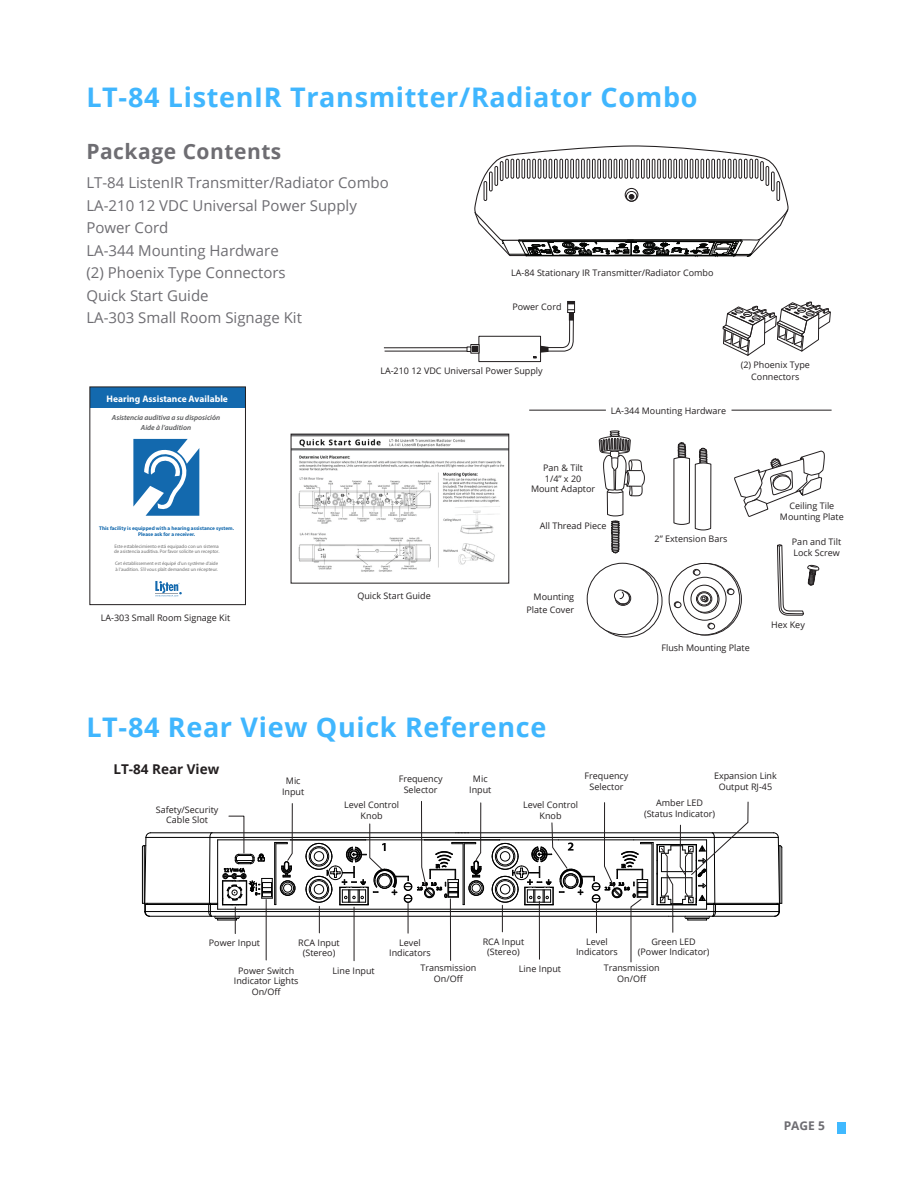
<style>
.page{position:relative;width:918px;height:1188px;background:#fff}
.page>*{position:absolute;margin:0;border:0;box-sizing:border-box;transform-origin:0 0}
.t1{font:700 27px "Open Sans";letter-spacing:.025em;color:#40b6fe}
.t2{font:700 21px "Open Sans";letter-spacing:.025em;color:#6e6d72}
.t3{font:15px "Open Sans";color:#6e6d72}
.t4{font:700 13.5px "Open Sans";color:#231f20}
.t5{font:700 12px "Open Sans";color:#6e6d72}
.t6{font:700 9.45px "Myriad Pro";color:#fff}
.t7{font:9px/13.5px "Open Sans";color:#231f20;text-align:right}
.t8{font:italic 600 7.35px/9.4px "Myriad Pro";color:#57585a;text-align:center}
.t9{font:700 5.25px/6.3px "Myriad Pro";color:#1369ae;text-align:center}
.t10{font:4.95px/5.8px "Myriad Pro";color:#707070}
</style>
<div class="page">
<div style="left:837px;top:1122px;width:9px;height:12px;background:#40b9ff"></div>
<div style="left:567px;top:301px;width:8px;height:12px;border:1px solid #231f20"></div>
<svg style="left:383px;top:302px;width:192px;height:61px"></svg>
<svg style="left:474px;top:145px;width:315px;height:112px"></svg>
<svg style="left:669px;top:563px;width:71px;height:72px"></svg>
<div style="left:683px;top:577px;width:43px;height:43px;border:1px solid #231f20;border-radius:50%"></div>
<div style="left:692px;top:586px;width:27px;height:27px;border:1px solid #231f20;border-radius:50%"></div>
<svg style="left:691px;top:585px;width:27px;height:27px"></svg>
<div style="left:691px;top:585px;width:27px;height:27px;border:1px solid #231f20;border-radius:50%"></div>
<svg style="left:777px;top:544px;width:42px;height:72px"></svg>
<svg style="left:727px;top:589px;width:7px;height:6px"></svg>
<svg style="left:598px;top:430px;width:47px;height:208px"></svg>
<svg style="left:734px;top:450px;width:91px;height:67px"></svg>
<svg style="left:673px;top:442px;width:42px;height:194px"></svg>
<svg style="left:722px;top:302px;width:109px;height:54px"></svg>
<hr style="left:145px;top:903px;width:64px;height:1px;background:#000">
<hr style="left:146px;top:837px;width:64px;height:1px;background:#000">
<hr style="left:210px;top:837px;width:504px;height:1px;background:#000">
<hr style="left:714px;top:837px;width:64px;height:1px;background:#000">
<hr style="left:715px;top:903px;width:64px;height:1px;background:#000">
<hr style="left:151px;top:833px;width:61px;height:1px;background:#000">
<hr style="left:212px;top:833px;width:500px;height:1px;background:#000">
<hr style="left:712px;top:833px;width:62px;height:1px;background:#000">
<hr style="left:782px;top:848px;width:1px;height:55px;background:#000">
<div style="left:469px;top:880px;width:15px;height:16px;border:1px solid #000;border-radius:50%"></div>
<div style="left:280px;top:880px;width:15px;height:16px;border:1px solid #000;border-radius:50%"></div>
<hr style="left:291px;top:840px;width:75px;height:1px;background:#000">
<hr style="left:425px;top:840px;width:75px;height:1px;background:#000">
<hr style="left:218px;top:909px;width:489px;height:1px;background:#000">
<hr style="left:210px;top:911px;width:504px;height:1px;background:#000">
<hr style="left:211px;top:916px;width:502px;height:1px;background:#000">
<hr style="left:145px;top:911px;width:64px;height:1px;background:#000">
<hr style="left:149px;top:916px;width:62px;height:1px;background:#000">
<hr style="left:145px;top:904px;width:64px;height:1px;background:#000">
<hr style="left:716px;top:911px;width:63px;height:1px;background:#000">
<hr style="left:716px;top:904px;width:63px;height:1px;background:#000">
<hr style="left:713px;top:916px;width:62px;height:1px;background:#000">
<svg style="left:773px;top:832px;width:9px;height:85px"></svg>
<svg style="left:142px;top:832px;width:9px;height:85px"></svg>
<hr style="left:450px;top:899px;width:1px;height:61px;background:#231f20">
<hr style="left:354px;top:907px;width:1px;height:54px;background:#231f20">
<svg style="left:305px;top:801px;width:177px;height:132px"></svg>
<hr style="left:266px;top:900px;width:1px;height:60px;background:#231f20">
<svg style="left:208px;top:803px;width:85px;height:131px"></svg>
<svg style="left:492px;top:801px;width:257px;height:162px"></svg>
<div style="left:90px;top:387px;width:155px;height:21px;background:#1369ae"></div>
<svg style="left:133px;top:439px;width:66px;height:77px"></svg>
<svg style="left:155px;top:581px;width:27px;height:16px"></svg>
<div style="left:89px;top:386px;width:157px;height:219px;border:1px solid #231f20"></div>
<img style="left:293px;top:436px;width:214px;height:136px">
<div style="left:291px;top:434px;width:218px;height:150px;border:1px solid #231f20"></div>
<hr style="left:529px;top:410px;width:77px;height:1px;background:#231f20">
<hr style="left:732px;top:410px;width:100px;height:1px;background:#231f20">
<p class="t1" style="left:86px;top:78px;width:613px">LT-84 ListenIR Transmitter/Radiator Combo</p>
<p class="t2" style="left:86px;top:136px;width:197px">Package Contents</p>
<p class="t3" style="left:86px;top:172px;width:304px">LT-84 ListenIR Transmitter/Radiator Combo</p>
<p class="t3" style="left:86px;top:195px;width:272px">LA-210 12 VDC Universal Power Supply</p>
<p class="t3" style="left:86px;top:217px;width:84px">Power Cord</p>
<p class="t3" style="left:86px;top:240px;width:194px">LA-344 Mounting Hardware</p>
<p class="t3" style="left:86px;top:262px;width:201px">(2) Phoenix Type Connectors</p>
<p class="t3" style="left:86px;top:285px;width:124px">Quick Start Guide</p>
<p class="t3" style="left:86px;top:307px;width:217px">LA-303 Small Room Signage Kit</p>
<p class="t7" style="left:511px;top:265px;width:204px">LA-84 Stationary IR Transmitter/Radiator Combo</p>
<p class="t7" style="left:512px;top:300px;width:51px">Power Cord</p>
<p class="t6" style="left:107px;top:393px;width:123px">Hearing Assistance Available</p>
<p class="t8" style="left:112px;top:413px;width:110px">Asistencia auditiva a su disposición<br>Aide à l’audition</p>
<p class="t9" style="left:99px;top:525px;width:136px">This facility is equipped with a hearing assistance system.<br>Please ask for a receiver.</p>
<p class="t10" style="left:114px;top:543px;width:107px">Este establecimiento está equipado con un sistema de asistencia auditiva. Por favor solicite un receptor.</p>
<p class="t10" style="left:115px;top:560px;width:105px">Cet éstablissement est équipé d’un système d’aide à l’audition. S’il vous plaît demandez un récepteur.</p>
<p class="t7" style="left:101px;top:611px;width:131px">LA-303 Small Room Signage Kit</p>
<p class="t7" style="left:380px;top:364px;width:164px">LA-210 12 VDC Universal Power Supply</p>
<p class="t7" style="left:611px;top:404px;width:117px">LA-344 Mounting Hardware</p>
<p class="t7" style="left:357px;top:588px;width:75px">Quick Start Guide</p>
<p class="t7" style="left:543px;top:461px;width:41px">Pan &amp; Tilt</p>
<p class="t7" style="left:545px;top:471px;width:38px">1/4” x 20</p>
<p class="t7" style="left:531px;top:482px;width:66px">Mount Adaptor</p>
<p class="t7" style="left:540px;top:518px;width:68px">All Thread Piece</p>
<p class="t7" style="left:527px;top:590px;width:49px">Mounting<br>Plate Cover</p>
<p class="t7" style="left:655px;top:532px;width:74px">2” Extension Bars</p>
<p class="t7" style="left:741px;top:358px;width:71px">(2) Phoenix Type</p>
<p class="t7" style="left:751px;top:370px;width:50px">Connectors</p>
<p class="t7" style="left:789px;top:499px;width:46px">Ceiling Tile</p>
<p class="t7" style="left:780px;top:509px;width:65px">Mounting Plate</p>
<p class="t7" style="left:792px;top:535px;width:51px">Pan and Tilt</p>
<p class="t7" style="left:793px;top:545px;width:48px">Lock Screw</p>
<p class="t7" style="left:771px;top:617px;width:35px">Hex Key</p>
<p class="t7" style="left:661px;top:641px;width:90px">Flush Mounting Plate</p>
<p class="t1" style="left:86px;top:708px;width:461px">LT-84 Rear View Quick Reference</p>
<p class="t4" style="left:113px;top:759px;width:107px">LT-84 Rear View</p>
<p class="t7" style="left:156px;top:802px;width:64px">Safety/Security</p>
<p class="t7" style="left:166px;top:813px;width:43px">Cable Slot</p>
<p class="t7" style="left:286px;top:774px;width:16px">Mic</p>
<p class="t7" style="left:282px;top:785px;width:24px">Input</p>
<p class="t7" style="left:399px;top:772px;width:45px">Frequency</p>
<p class="t7" style="left:404px;top:782px;width:35px">Selector</p>
<p class="t7" style="left:344px;top:798px;width:57px">Level Control</p>
<p class="t7" style="left:361px;top:809px;width:24px">Knob</p>
<p class="t7" style="left:473px;top:772px;width:16px">Mic</p>
<p class="t7" style="left:469px;top:782px;width:24px">Input</p>
<p class="t7" style="left:523px;top:798px;width:57px">Level Control</p>
<p class="t7" style="left:540px;top:809px;width:24px">Knob</p>
<p class="t7" style="left:585px;top:769px;width:45px">Frequency</p>
<p class="t7" style="left:590px;top:780px;width:35px">Selector</p>
<p class="t7" style="left:714px;top:769px;width:64px">Expansion Link</p>
<p class="t7" style="left:719px;top:780px;width:55px">Output RJ-45</p>
<p class="t7" style="left:656px;top:796px;width:48px">Amber LED</p>
<p class="t7" style="left:644px;top:806px;width:73px">(Status Indicator)</p>
<p class="t7" style="left:298px;top:935px;width:43px">RCA Input</p>
<p class="t7" style="left:303px;top:946px;width:34px">(Stereo)</p>
<p class="t7" style="left:333px;top:964px;width:44px">Line Input</p>
<p class="t7" style="left:209px;top:935px;width:53px">Power Input</p>
<p class="t7" style="left:238px;top:964px;width:58px">Power Switch</p>
<p class="t7" style="left:234px;top:974px;width:66px">Indicator Lights</p>
<p class="t7" style="left:252px;top:985px;width:31px">On/Off</p>
<p class="t7" style="left:483px;top:934px;width:43px">RCA Input</p>
<p class="t7" style="left:487px;top:945px;width:34px">(Stereo)</p>
<p class="t7" style="left:519px;top:962px;width:44px">Line Input</p>
<p class="t7" style="left:399px;top:935px;width:23px">Level</p>
<p class="t7" style="left:389px;top:946px;width:43px">Indicators</p>
<p class="t7" style="left:420px;top:961px;width:57px">Transmission</p>
<p class="t7" style="left:434px;top:971px;width:31px">On/Off</p>
<p class="t7" style="left:586px;top:934px;width:23px">Level</p>
<p class="t7" style="left:576px;top:945px;width:43px">Indicators</p>
<p class="t7" style="left:604px;top:961px;width:57px">Transmission</p>
<p class="t7" style="left:617px;top:971px;width:31px">On/Off</p>
<p class="t7" style="left:651px;top:934px;width:46px">Green LED</p>
<p class="t7" style="left:638px;top:945px;width:73px">(Power Indicator)</p>
<h3 class="t5" style="left:784px;top:1117px;width:43px">PAGE 5</h3>
</div>
